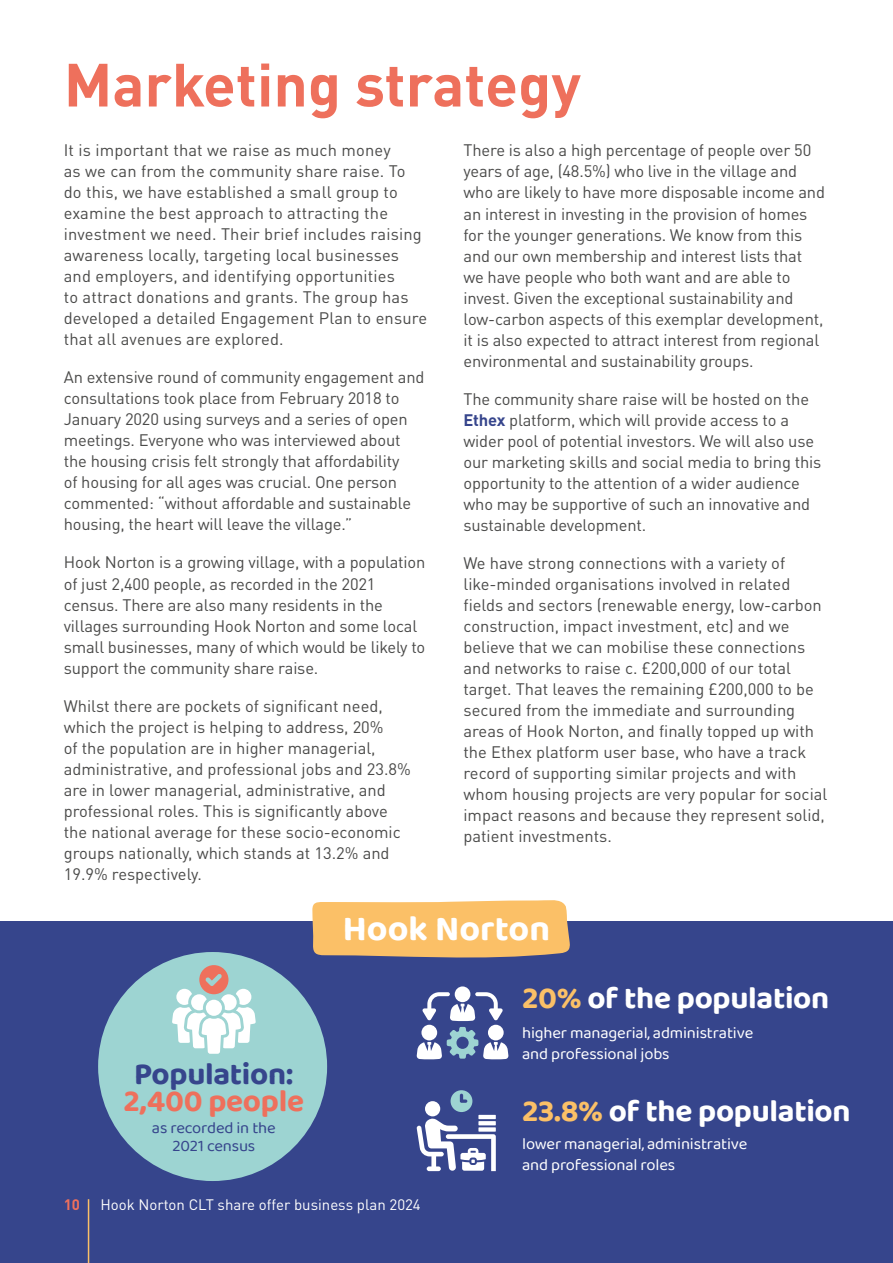
<style>
.page{position:relative;width:893px;height:1263px;background:#fff}
.page>*{position:absolute;margin:0;border:0;box-sizing:border-box;transform-origin:0 0}
.t1{font:700 60px "DIN Pro";color:#ee705c}
.t2{font:700 36px "Baloo 2";color:#fff}
.t3{font:700 31.5px "Baloo 2";letter-spacing:-.01em;color:#fff}
.t4{font:700 31.5px "Baloo 2";letter-spacing:-.01em;color:#36458c}
.t5{font:700 31.5px "Baloo 2";letter-spacing:-.01em;color:#ee705c}
.t6{font:16.5px/21px "DIN Pro";letter-spacing:-.01em;color:#4a4a49}
.t7{font:16.5px/21px "DIN Pro";letter-spacing:.01em;color:#4a4a49}
.t8{font:16.5px/21px "Baloo 2";letter-spacing:-.01em;color:#fff}
.t9{font:16.5px/18px "Baloo 2";letter-spacing:-.01em;color:#36458c;text-align:center}
.t10{font:15px "DIN Pro";color:#fff}
.t11{font:700 15px "DIN Pro";color:#ee705c}
.s1{font-weight:700;color:#36458c}
.s2{color:#fbc067}
</style>
<div class="page">
<div style="left:0;top:921px;width:893px;height:342px;background:#36458c"></div>
<hr style="left:88px;top:1199px;width:1px;height:64px;background:#fbc067">
<svg style="left:312px;top:900px;width:258px;height:58px;background:#f3bd6d"></svg>
<svg style="left:417px;top:1090px;width:79px;height:81px"></svg>
<div style="left:455px;top:986px;width:15px;height:16px;background:#fff;border-radius:50%"></div>
<svg style="left:488px;top:1025px;width:16px;height:15px"></svg>
<div style="left:421px;top:1025px;width:16px;height:15px;background:#fff;border-radius:50%"></div>
<svg style="left:422px;top:992px;width:81px;height:29px"></svg>
<svg style="left:416px;top:1027px;width:93px;height:32px"></svg>
<div style="left:98px;top:952px;width:229px;height:229px;background:#9dd4d2;border-radius:50%"></div>
<svg style="left:172px;top:965px;width:84px;height:89px"></svg>
<h1 class="t1" style="left:64px;top:35px;width:519px">Marketing strategy</h1>
<p class="t7" style="left:64px;top:138px;width:365px">It is important that we raise as much money<br>as we can from the community share raise. To do this, we have established a small group to examine the best approach to attracting the investment we need. Their brief includes raising awareness locally, targeting local businesses and employers, and identifying opportunities<br>to attract donations and grants. The group has developed a detailed Engagement Plan to ensure that all avenues are explored.</p>
<p class="t6" style="left:64px;top:365px;width:362px">An extensive round of community engagement and consultations took place from February 2018 to January 2020 using surveys and a series of open meetings. Everyone who was interviewed about the housing crisis felt strongly that affordability<br>of housing for all ages was crucial. One person commented: “without affordable and sustainable housing, the heart will leave the village.”</p>
<p class="t6" style="left:64px;top:550px;width:363px">Hook Norton is a growing village, with a population of just 2,400 people, as recorded in the 2021 census. There are also many residents in the villages surrounding Hook Norton and some local small businesses, many of which would be likely to support the community share raise.</p>
<p class="t6" style="left:64px;top:693px;width:349px">Whilst there are pockets of significant need, which the project is helping to address, 20%<br>of the population are in higher managerial, administrative, and professional jobs and 23.8% are in lower managerial, administrative, and professional roles. This is significantly above the national average for these socio-economic groups nationally, which stands at 13.2% and 19.9% respectively.</p>
<p class="t6" style="left:463px;top:138px;width:363px">There is also a high percentage of people over 50 years of age, (48.5%) who live in the village and who are likely to have more disposable income and an interest in investing in the provision of homes for the younger generations. We know from this and our own membership and interest lists that we have people who both want and are able to invest. Given the exceptional sustainability and low-carbon aspects of this exemplar development, it is also expected to attract interest from regional environmental and sustainability groups.</p>
<p class="t6" style="left:463px;top:386px;width:359px">The community share raise will be hosted on the <span class="s1">Ethex</span> platform, which will provide access to a wider pool of potential investors. We will also use our marketing skills and social media to bring this opportunity to the attention of a wider audience who may be supportive of such an innovative and sustainable development.</p>
<p class="t6" style="left:463px;top:550px;width:365px">We have strong connections with a variety of like-minded organisations involved in related fields and sectors (renewable energy, low-carbon construction, impact investment, etc) and we believe that we can mobilise these connections and networks to raise c. £200,000 of our total target. That leaves the remaining £200,000 to be secured from the immediate and surrounding areas of Hook Norton, and finally topped up with the Ethex platform user base, who have a track record of supporting similar projects and with whom housing projects are very popular for social impact reasons and because they represent solid, patient investments.</p>
<h2 class="t2" style="left:343px;top:904px;width:209px">Hook Norton</h2>
<h3 class="t4" style="left:134px;top:1052px;width:161px">Population:</h3>
<h3 class="t5" style="left:124px;top:1079px;width:182px">2,400 people</h3>
<p class="t9" style="left:152px;top:1120px;width:125px">as recorded in the<br>2021 census</p>
<p class="t11" style="left:64px;top:1192px;width:18px">10</p>
<p class="t10" style="left:100px;top:1193px;width:322px">Hook Norton CLT share offer business plan 2024</p>
<h3 class="t3" style="left:522px;top:976px;width:309px"><span class="s2">20%</span> of the population</h3>
<p class="t8" style="left:522px;top:1023px;width:233px">higher managerial, administrative and professional jobs</p>
<h3 class="t3" style="left:522px;top:1088px;width:330px"><span class="s2">23.8%</span> of the population</h3>
<p class="t8" style="left:522px;top:1134px;width:227px">lower managerial, administrative and professional roles</p>
</div>
